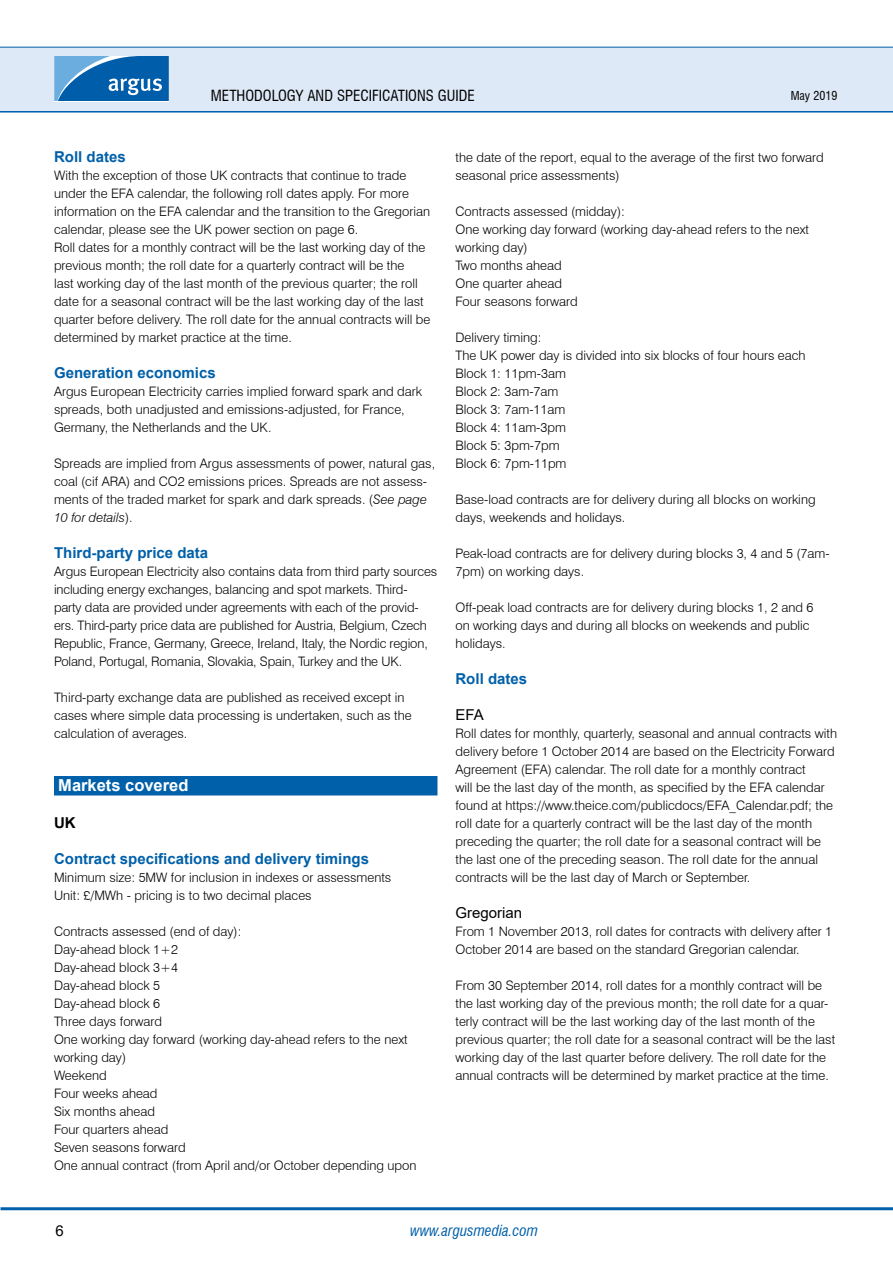
<style>
.page{position:relative;width:893px;height:1263px;background:#fff}
.page>*{position:absolute;margin:0;border:0;box-sizing:border-box;transform-origin:0 0}
.t1{font:700 16.5px "Arial";color:#fff}
.t2{font:700 15px "Arial";color:#0060a9}
.t3{font:condensed 15px "Swiss 721 BT";color:#000}
.t4{font:italic condensed 15px "Swiss 721 BT";color:#0060a9}
.t5{font:15px "Arial";color:#000}
.t6{font:700 15px "Arial";color:#000}
.t7{font:300 13.05px/18px "Swiss 721 BT";color:#000}
.t8{font:condensed 12px "Swiss 721 BT";color:#000}
.s1{font-style:italic}
</style>
<div class="page">
<hr style="left:0;top:110px;width:893px;height:3px;background:#0060a9">
<div style="left:0;top:47px;width:893px;height:64px;background:#dee9f7"></div>
<hr style="left:0;top:47px;width:893px;height:1px;background:#0060a9">
<svg style="left:54px;top:56px;width:115px;height:45px;background:#307dbd"></svg>
<hr style="left:1px;top:1207px;width:892px;height:3px;background:#0060a9">
<div style="left:54px;top:776px;width:383px;height:19px;background:#0060a9"></div>
<p class="t3" style="left:211px;top:86px;width:264px">METHODOLOGY AND SPECIFICATIONS GUIDE</p>
<p class="t8" style="left:791px;top:88px;width:48px">MAY 2019</p>
<p class="t2" style="left:54px;top:146px;width:73px">Roll dates</p>
<p class="t7" style="left:54px;top:166px;width:378px">With the exception of those UK contracts that continue to trade under the EFA calendar, the following roll dates apply. For more information on the EFA calendar and the transition to the Gregorian calendar, please see the UK power section on page 6.<br>Roll dates for a monthly contract will be the last working day of the previous month; the roll date for a quarterly contract will be the<br>last working day of the last month of the previous quarter; the roll date for a seasonal contract will be the last working day of the last quarter before delivery. The roll date for the annual contracts will be determined by market practice at the time.</p>
<p class="t2" style="left:54px;top:362px;width:163px">Generation economics</p>
<p class="t7" style="left:54px;top:382px;width:370px">Argus European Electricity carries implied forward spark and dark spreads, both unadjusted and emissions-adjusted, for France,<br>Germany, the Netherlands and the UK.</p>
<p class="t7" style="left:54px;top:454px;width:383px">Spreads are implied from Argus assessments of power, natural gas, coal (cif ARA) and CO2 emissions prices. Spreads are not assess&shy;ments of the traded market for spark and dark spreads. (<span class="s1">See page 10 for details</span>).</p>
<p class="t2" style="left:54px;top:542px;width:156px">Third-party price data</p>
<p class="t7" style="left:54px;top:562px;width:385px">Argus European Electricity also contains data from third party sources including energy exchanges, balancing and spot markets. Third&shy;party data are provided under agreements with each of the provid&shy;ers. Third-party price data are published for Austria, Belgium, Czech Republic, France, Germany, Greece, Ireland, Italy, the Nordic region, Poland, Portugal, Romania, Slovakia, Spain, Turkey and the UK.</p>
<p class="t7" style="left:54px;top:688px;width:359px">Third-party exchange data are published as received except in cases where simple data processing is undertaken, such as the calculation of averages.</p>
<p class="t1" style="left:58px;top:774px;width:132px">Markets covered</p>
<p class="t6" style="left:54px;top:812px;width:23px">UK</p>
<p class="t2" style="left:54px;top:848px;width:317px">Contract specifications and delivery timings</p>
<p class="t7" style="left:54px;top:868px;width:339px">Minimum size: 5MW for inclusion in indexes or assessments<br>Unit: £/MWh - pricing is to two decimal places</p>
<p class="t7" style="left:54px;top:922px;width:364px">Contracts assessed (end of day):<br>Day-ahead block 1+2<br>Day-ahead block 3+4<br>Day-ahead block 5<br>Day-ahead block 6<br>Three days forward<br>One working day forward (working day-ahead refers to the next working day)<br>Weekend<br>Four weeks ahead<br>Six months ahead<br>Four quarters ahead<br>Seven seasons forward<br>One annual contract (from April and/or October depending upon</p>
<p class="t7" style="left:455px;top:148px;width:370px">the date of the report, equal to the average of the first two forward seasonal price assessments)</p>
<p class="t7" style="left:455px;top:202px;width:355px">Contracts assessed (midday):<br>One working day forward (working day-ahead refers to the next working day)<br>Two months ahead<br>One quarter ahead<br>Four seasons forward</p>
<p class="t7" style="left:455px;top:328px;width:352px">Delivery timing:<br>The UK power day is divided into six blocks of four hours each<br>Block 1: 11pm-3am<br>Block 2: 3am-7am<br>Block 3: 7am-11am<br>Block 4: 11am-3pm<br>Block 5: 3pm-7pm<br>Block 6: 7pm-11pm</p>
<p class="t7" style="left:455px;top:490px;width:362px">Base-load contracts are for delivery during all blocks on working days, weekends and holidays.</p>
<p class="t7" style="left:455px;top:544px;width:376px">Peak-load contracts are for delivery during blocks 3, 4 and 5 (7am-<br>7pm) on working days.</p>
<p class="t7" style="left:455px;top:598px;width:360px">Off-peak load contracts are for delivery during blocks 1, 2 and 6 on working days and during all blocks on weekends and public holidays.</p>
<p class="t2" style="left:455px;top:668px;width:73px">Roll dates</p>
<p class="t5" style="left:455px;top:704px;width:30px">EFA</p>
<p class="t7" style="left:455px;top:724px;width:383px">Roll dates for monthly, quarterly, seasonal and annual contracts with delivery before 1 October 2014 are based on the Electricity Forward Agreement (EFA) calendar. The roll date for a monthly contract<br>will be the last day of the month, as specified by the EFA calendar found at https://www.theice.com/publicdocs/EFA_Calendar.pdf; the roll date for a quarterly contract will be the last day of the month preceding the quarter; the roll date for a seasonal contract will be the last one of the preceding season. The roll date for the annual contracts will be the last day of March or September.</p>
<p class="t5" style="left:455px;top:902px;width:68px">Gregorian</p>
<p class="t7" style="left:455px;top:922px;width:378px">From 1 November 2013, roll dates for contracts with delivery after 1<br>October 2014 are based on the standard Gregorian calendar.</p>
<p class="t7" style="left:455px;top:976px;width:381px">From 30 September 2014, roll dates for a monthly contract will be the last working day of the previous month; the roll date for a quar&shy;terly contract will be the last working day of the last month of the previous quarter; the roll date for a seasonal contract will be the last working day of the last quarter before delivery. The roll date for the annual contracts will be determined by market practice at the time.</p>
<p class="t5" style="left:55px;top:1220px;width:10px">6</p>
<p class="t4" style="left:410px;top:1221px;width:129px">www.argusmedia.com</p>
</div>
